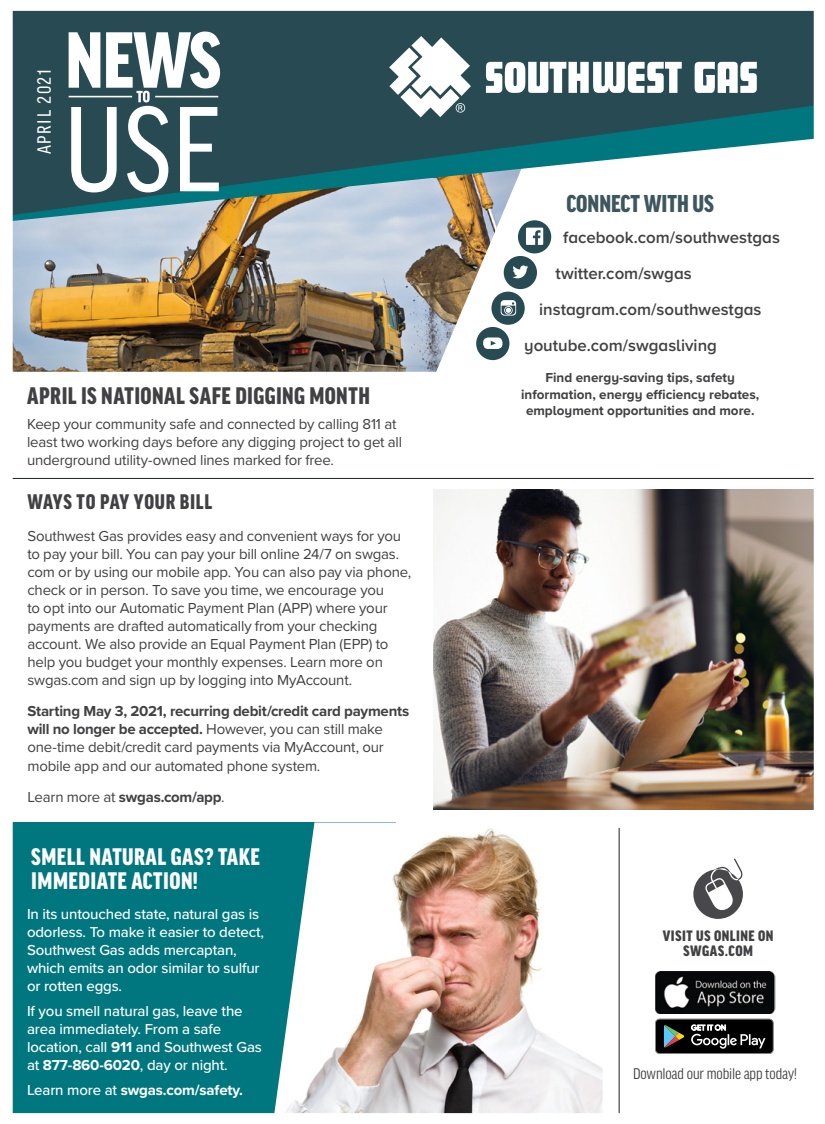
<style>
.page{position:relative;width:825px;height:1124px;background:#fff}
.page>*{position:absolute;margin:0;border:0;box-sizing:border-box;transform-origin:0 0}
.t1{font:900 condensed 25.95px "Good Headline Pro";color:#3e565e}
.t2{font:900 condensed 25.5px/24px "Good Headline Pro";letter-spacing:.02em;color:#fff}
.t3{font:900 condensed 25.5px "Good Headline Pro";letter-spacing:.015em;color:#414042}
.t4{font:900 condensed 22.5px "Good Headline Pro";letter-spacing:.03em;color:#414042}
.t5{font:condensed 20.4px "Good Headline Pro";letter-spacing:.08em;color:#fff}
.t6{font:900 condensed 18px/15px "Good Headline Pro";letter-spacing:.025em;color:#414042;text-align:center}
.t7{font:600 16.8px "Proxima Nova";color:#414042}
.t8{font:condensed 16.5px "Good Headline Pro";letter-spacing:-.01em;color:#414042}
.t9{font:15px/18px "Proxima Nova";letter-spacing:-.015em;color:#414042}
.t10{font:500 15px/18px "Proxima Nova";letter-spacing:-.01em;color:#fff}
.t11{font:700 15px "Proxima Nova";letter-spacing:-.01em;color:#fff}
.t12{font:700 15px "Proxima Nova";letter-spacing:-.015em;color:#414042}
.t13{font:700 13.5px/16.5px "Proxima Nova";color:#414042;text-align:center}
.s1{font-weight:700}
.s2{font-weight:400}
.s3{font-weight:500}
</style>
<div class="page">
<img style="left:12px;top:10px;width:802px;height:1104px">
<svg style="left:486px;top:62px;width:196px;height:31px"></svg>
<svg style="left:695px;top:62px;width:62px;height:31px"></svg>
<svg style="left:389px;top:36px;width:82px;height:81px"></svg>
<h3 class="t5" style="left:34px;top:154px;width:86px;rotate:-90deg">APRIL 2021</h3>
<h2 class="t3" style="left:27px;top:384px;width:344px">APRIL IS NATIONAL SAFE DIGGING MONTH</h2>
<p class="t9" style="left:27px;top:414px;width:377px">Keep your community safe and connected by calling 811 at least two working days before any digging project to get all underground utility-owned lines marked for free.</p>
<h3 class="t4" style="left:28px;top:491px;width:186px">WAYS TO PAY YOUR BILL</h3>
<p class="t9" style="left:27px;top:526px;width:385px">Southwest Gas provides easy and convenient ways for you to pay your bill. You can pay your bill online 24/7 on swgas. com or by using our mobile app. You can also pay via phone, check or in person. To save you time, we encourage you<br>to opt into our Automatic Payment Plan (APP) where your payments are drafted automatically from your checking account. We also provide an Equal Payment Plan (EPP) to help you budget your monthly expenses. Learn more on swgas.com and sign up by logging into MyAccount.</p>
<p class="t9" style="left:27px;top:701px;width:383px"><span class="s1">Starting May 3, 2021, recurring debit/credit card payments will no longer be accepted.</span> However, you can still make one-time debit/credit card payments via MyAccount, our mobile app and our automated phone system.</p>
<p class="t12" style="left:27px;top:786px;width:199px"><span class="s2">Learn more at</span> swgas.com/app<span class="s2">.</span></p>
<h2 class="t2" style="left:31px;top:845px;width:230px">SMELL NATURAL GAS? TAKE<br>IMMEDIATE ACTION!</h2>
<p class="t10" style="left:27px;top:904px;width:238px">In its untouched state, natural gas is odorless. To make it easier to detect,<br>Southwest Gas adds mercaptan, which emits an odor similar to sulfur or rotten eggs.</p>
<p class="t10" style="left:27px;top:1001px;width:236px">If you smell natural gas, leave the area immediately. From a safe location, call <span class="s1">911</span> and Southwest Gas at <span class="s1">877-860-6020</span>, day or night.</p>
<p class="t11" style="left:27px;top:1078px;width:217px"><span class="s3">Learn more at</span> swgas.com/safety.</p>
<h1 class="t1" style="left:566px;top:191px;width:149px">CONNECT WITH US</h1>
<p class="t7" style="left:563px;top:224px;width:218px">facebook.com/southwestgas</p>
<p class="t7" style="left:556px;top:260px;width:138px">twitter.com/swgas</p>
<p class="t7" style="left:539px;top:296px;width:224px">instagram.com/southwestgas</p>
<p class="t7" style="left:524px;top:332px;width:194px">youtube.com/swgasliving</p>
<p class="t13" style="left:521px;top:369px;width:240px">Find energy-saving tips, safety information, energy efficiency rebates, employment opportunities and more.</p>
<p class="t6" style="left:663px;top:928px;width:112px">visit us online on swgas.com</p>
<p class="t8" style="left:633px;top:1065px;width:165px">Download our mobile app today!</p>
</div>
